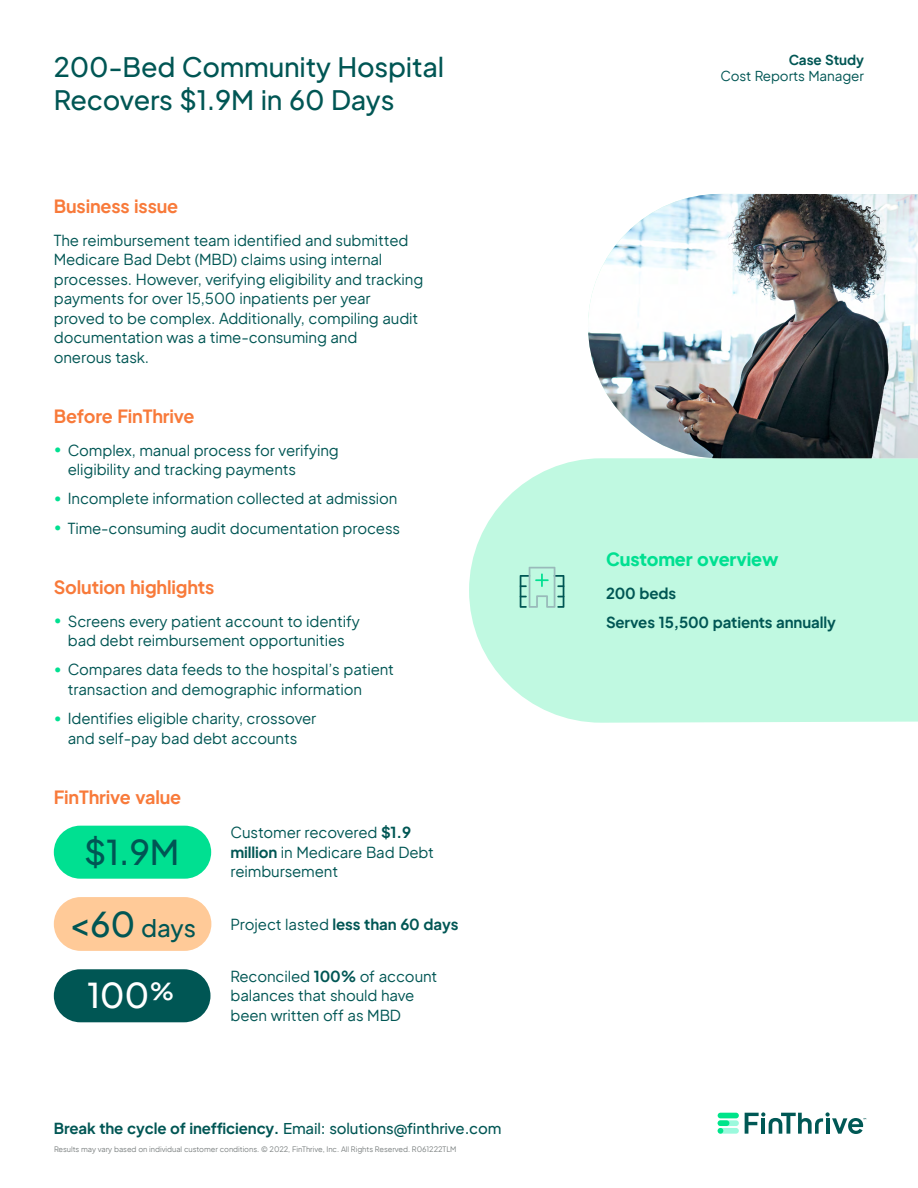
<style>
.page{position:relative;width:918px;height:1188px;background:#fff}
.page>*{position:absolute;margin:0;border:0;box-sizing:border-box;transform-origin:0 0}
.t1{font:500 34.5px "Plus Jakarta Sans";color:#005654}
.t2{font:500 34.5px "Plus Jakarta Sans";color:#fff}
.t3{font:500 27px/33.8px "Plus Jakarta Sans";letter-spacing:-.01em;color:#005654}
.t4{font:500 24px "Plus Jakarta Sans";color:#005654}
.t5{font:700 18px "Plus Jakarta Sans";letter-spacing:-.01em;color:#f87a3a}
.t6{font:800 18px "Plus Jakarta Sans";letter-spacing:-.01em;color:#00e091}
.t7{font:15px/19.5px "Plus Jakarta Sans";letter-spacing:-.01em;color:#005654}
.t8{font:700 15px/29.2px "Plus Jakarta Sans";letter-spacing:-.01em;color:#005654}
.t9{font:500 15px "Plus Jakarta Sans";letter-spacing:-.01em;color:#005654}
.t10{font:13.5px "Plus Jakarta Sans";letter-spacing:-.01em;color:#005654}
.t11{font:700 13.5px "Plus Jakarta Sans";letter-spacing:-.01em;color:#005654}
.t12{font:7.5px "Plus Jakarta Sans";letter-spacing:-.01em;color:#7d8282}
.s1{color:#00e091}
.s2{font-size:34.5px}
.s3{font-weight:700}
.s4{font-weight:400}
</style>
<div class="page">
<svg style="left:469px;top:458px;width:449px;height:265px;background:#c4f9e2"></svg>
<div style="left:718px;top:1128px;width:21px;height:6px;background:#9bf9dd;border-radius:3px"></div>
<div style="left:718px;top:1120px;width:21px;height:6px;background:#9bf9dd;border-radius:3px"></div>
<div style="left:718px;top:1120px;width:11px;height:6px;background:#00e48a;border-radius:3px"></div>
<div style="left:718px;top:1113px;width:21px;height:5px;background:#00e48a;border-radius:3px"></div>
<svg style="left:718px;top:1128px;width:5px;height:6px"></svg>
<svg style="left:745px;top:1112px;width:121px;height:22px"></svg>
<div style="left:54px;top:826px;width:157px;height:53px;background:#00e091;border-radius:27px"></div>
<div style="left:54px;top:897px;width:157px;height:54px;background:#ffca98;border-radius:27px"></div>
<div style="left:54px;top:969px;width:157px;height:53px;background:#005654;border-radius:27px"></div>
<svg style="left:520px;top:567px;width:44px;height:41px;background:#a3dfcc"></svg>
<img style="left:588px;top:194px;width:330px;height:264px">
<h2 class="t3" style="left:54px;top:47px;width:392px">200-Bed Community Hospital<br>Recovers $1.9M in 60 Days</h2>
<p class="t11" style="left:789px;top:48px;width:77px">Case Study</p>
<p class="t10" style="left:721px;top:65px;width:145px">Cost Reports Manager</p>
<p class="t5" style="left:54px;top:190px;width:126px">Business issue</p>
<p class="t7" style="left:54px;top:229px;width:371px">The reimbursement team identified and submitted Medicare Bad Debt (MBD) claims using internal processes. However, verifying eligibility and tracking payments for over 15,500 inpatients per year proved to be complex. Additionally, compiling audit documentation was a time-consuming and<br>onerous task.</p>
<p class="t5" style="left:54px;top:400px;width:142px">Before FinThrive</p>
<p class="t7" style="left:68px;top:439px;width:272px;text-indent:-14px"><span class="s1">•</span> Complex, manual process for verifying eligibility and tracking payments</p>
<p class="t7" style="left:54px;top:487px;width:345px"><span class="s1">•</span> Incomplete information collected at admission</p>
<p class="t7" style="left:54px;top:517px;width:348px"><span class="s1">•</span> Time-consuming audit documentation process</p>
<p class="t5" style="left:54px;top:571px;width:162px">Solution highlights</p>
<p class="t7" style="left:54px;top:610px;width:308px;text-align:center"><span class="s1">•</span> Screens every patient account to identify bad debt reimbursement opportunities</p>
<p class="t7" style="left:68px;top:658px;width:328px;text-indent:-14px"><span class="s1">•</span> Compares data feeds to the hospital’s patient transaction and demographic information</p>
<p class="t7" style="left:54px;top:707px;width:264px;text-align:center"><span class="s1">•</span> Identifies eligible charity, crossover and self-pay bad debt accounts</p>
<p class="t5" style="left:54px;top:781px;width:129px">FinThrive value</p>
<h1 class="t1" style="left:84px;top:823px;width:97px">$1.9M</h1>
<h3 class="t4" style="left:69px;top:907px;width:129px"><span class="s2">&lt;60</span> days</h3>
<h1 class="t2" style="left:87px;top:966px;width:89px">100%</h1>
<p class="t7" style="left:231px;top:821px;width:205px">Customer recovered <span class="s3">$1.9 million</span> in Medicare Bad Debt reimbursement</p>
<p class="t8" style="left:230px;top:908px;width:229px"><span class="s4">Project lasted</span> less than 60 days</p>
<p class="t7" style="left:230px;top:965px;width:208px">Reconciled <span class="s3">100%</span> of account balances that should have been written off as MBD</p>
<p class="t9" style="left:54px;top:1116px;width:449px"><span class="s3">Break the cycle of inefficiency.</span> Email: solutions@finthrive.com</p>
<p class="t12" style="left:54px;top:1143px;width:404px">Results may vary based on individual customer conditions. © 2022, FinThrive, Inc. All Rights Reserved. R061222TLM</p>
<p class="t6" style="left:606px;top:543px;width:174px">Customer overview</p>
<p class="t8" style="left:606px;top:577px;width:231px">200 beds<br>Serves 15,500 patients annually</p>
</div>
